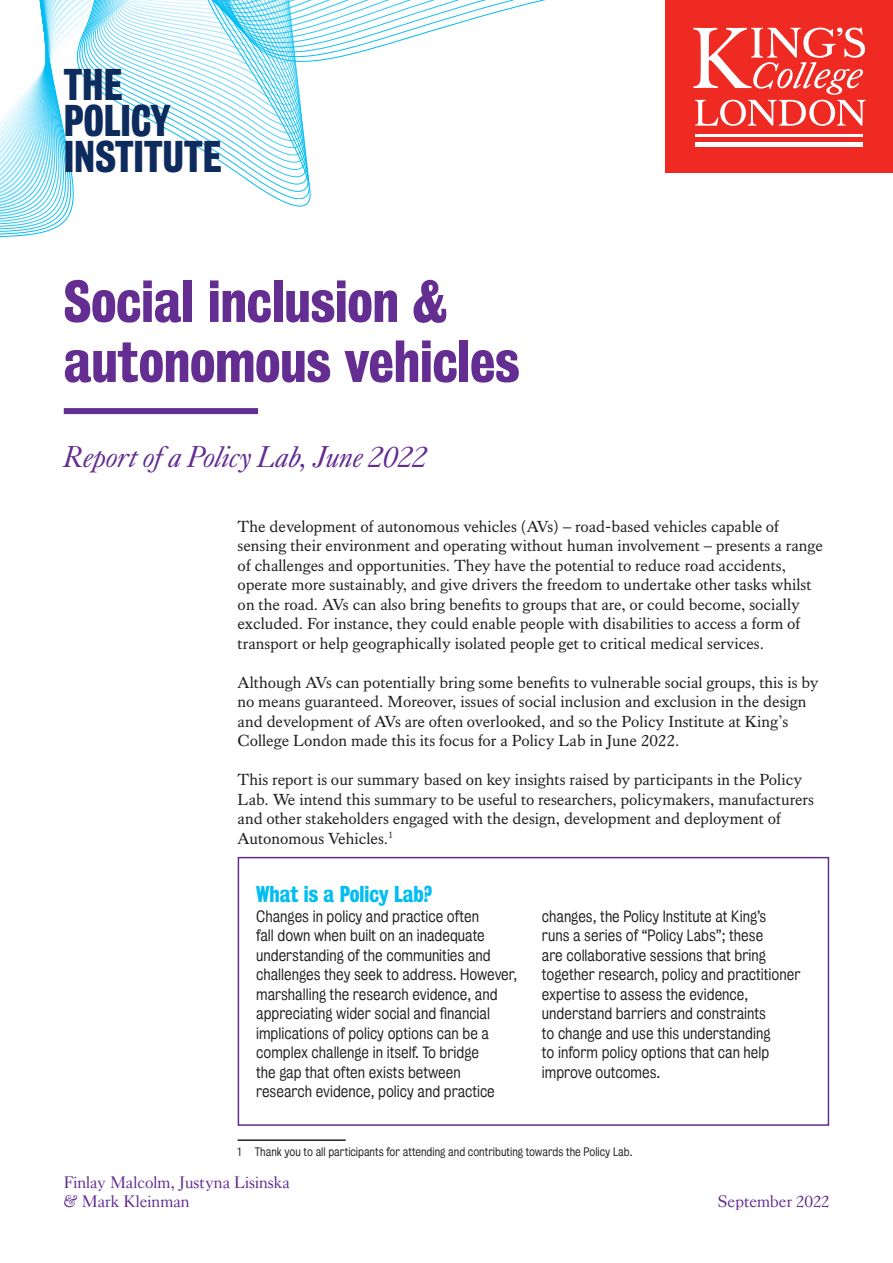
<style>
.page{position:relative;width:893px;height:1263px;background:#fff}
.page>*{position:absolute;margin:0;border:0;box-sizing:border-box;transform-origin:0 0}
.t1{font:54px/60px "Kings Bureau Grot Three Seven";color:#632d91}
.t2{font:40.5px/36px "Kings Bureau Grot Three Seven";color:#0d2b5c}
.t3{font:italic 30px "Kings Caslon Display";color:#632d91}
.t4{font:21px "Kings Bureau Grot Three Seven";color:#01bdf2}
.Body_Copy{font:16.5px/19.5px "Kings Caslon Text";color:#231f20}
.t5{font:16.5px/19.8px "Kings Caslon Display";color:#632d91}
.Box_Out_-_Body_Copy{font:15px/19.5px "Kings Bureau Grot Five One";color:#231f20}
.Footnote{font:11.25px "Kings Bureau Grot Five One";color:#231f20}
</style>
<div class="page">
<div style="left:64px;top:408px;width:194px;height:6px;background:#632d91"></div>
<hr style="left:238px;top:1139px;width:108px;height:2px;background:#231f20">
<div style="left:238px;top:857px;width:591px;height:269px;border:2px solid #632d91"></div>
<svg style="left:0;top:0;width:546px;height:238px"></svg>
<svg style="left:0;top:0;width:415px;height:206px"></svg>
<div style="left:665px;top:0;width:227px;height:172px;background:#ee2a23"></div>
<hr style="left:695px;top:135px;width:167px;height:2px;background:#fff">
<hr style="left:695px;top:143px;width:167px;height:4px;background:#fff">
<svg style="left:693px;top:27px;width:173px;height:99px"></svg>
<h2 class="t2" style="left:64px;top:67px;width:159px">THE<br>POLICY<br>INSTITUTE</h2>
<h1 class="t1" style="left:64px;top:272px;width:457px">Social inclusion &amp; autonomous vehicles</h1>
<h3 class="t3" style="left:64px;top:440px;width:365px">Report of a Policy Lab, June 2022</h3>
<p class="Body_Copy" style="left:238px;top:516px;width:587px">The development of autonomous vehicles (AVs) – road-based vehicles capable of sensing their environment and operating without human involvement – presents a range of challenges and opportunities. They have the potential to reduce road accidents, operate more sustainably, and give drivers the freedom to undertake other tasks whilst on the road. AVs can also bring benefits to groups that are, or could become, socially excluded. For instance, they could enable people with disabilities to access a form of transport or help geographically isolated people get to critical medical services.</p>
<p class="Body_Copy" style="left:238px;top:672px;width:582px">Although AVs can potentially bring some benefits to vulnerable social groups, this is by no means guaranteed. Moreover, issues of social inclusion and exclusion in the design and development of AVs are often overlooked, and so the Policy Institute at King’s College London made this its focus for a Policy Lab in June 2022.</p>
<p class="Body_Copy" style="left:238px;top:770px;width:578px">This report is our summary based on key insights raised by participants in the Policy Lab. We intend this summary to be useful to researchers, policymakers, manufacturers and other stakeholders engaged with the design, development and deployment of Autonomous Vehicles.<sup>1</sup></p>
<h2 class="t4" style="left:256px;top:882px;width:178px">What is a Policy Lab?</h2>
<p class="Box_Out_-_Body_Copy" style="left:256px;top:907px;width:263px">Changes in policy and practice often<br>fall down when built on an inadequate understanding of the communities and challenges they seek to address. However, marshalling the research evidence, and appreciating wider social and financial implications of policy options can be a complex challenge in itself. To bridge<br>the gap that often exists between research evidence, policy and practice</p>
<p class="Box_Out_-_Body_Copy" style="left:542px;top:907px;width:260px">changes, the Policy Institute at King’s<br>runs a series of “Policy Labs”; these<br>are collaborative sessions that bring together research, policy and practitioner expertise to assess the evidence, understand barriers and constraints<br>to change and use this understanding<br>to inform policy options that can help improve outcomes.</p>
<p class="Footnote" style="left:238px;top:1145px;width:396px">1 Thank you to all participants for attending and contributing towards the Policy Lab.</p>
<p class="t5" style="left:64px;top:1172px;width:228px">Finlay Malcolm, Justyna Lisinska &amp; Mark Kleinman</p>
<p class="t5" style="left:718px;top:1192px;width:113px">September 2022</p>
</div>
